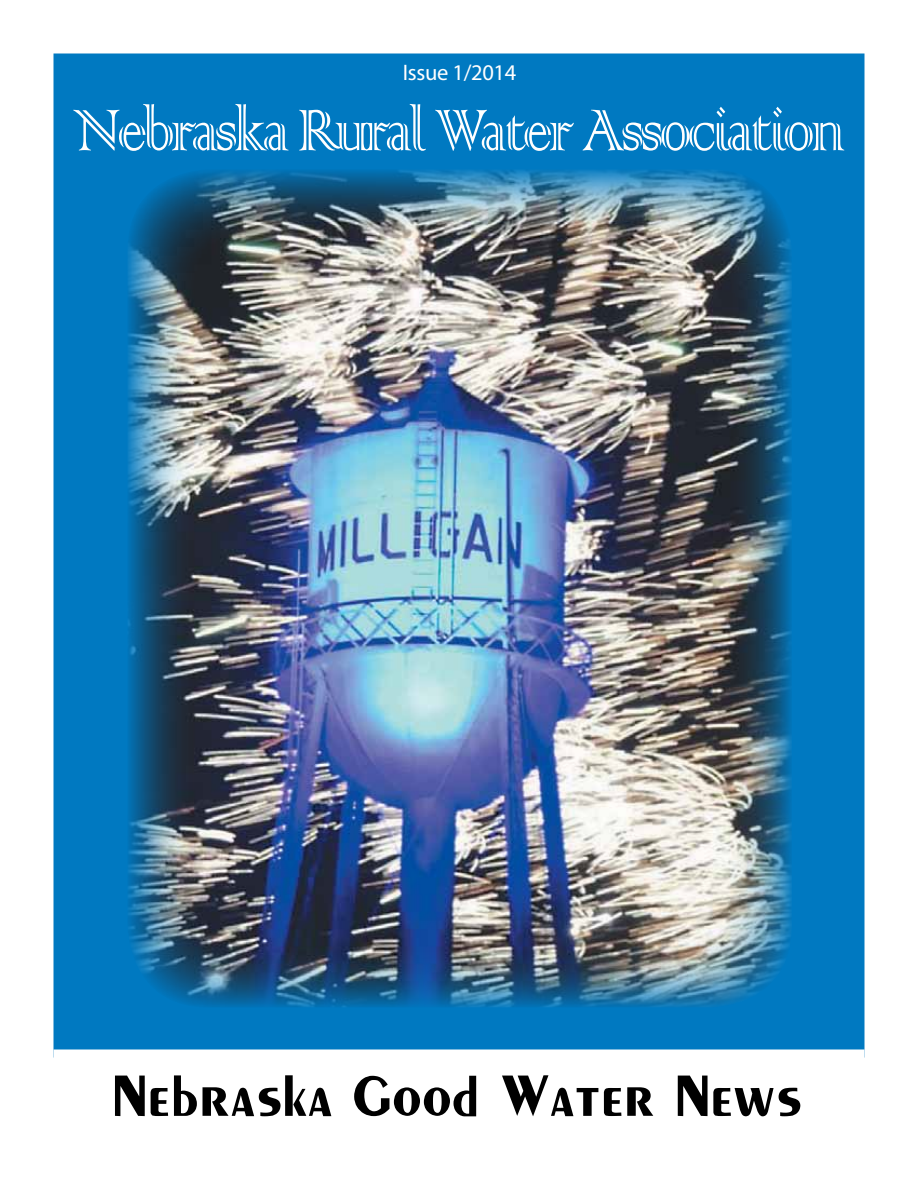
<style>
.page{position:relative;width:918px;height:1188px;background:#fff}
.page>*{position:absolute;margin:0;border:0;box-sizing:border-box;transform-origin:0 0}
.t1{font:77.4px "Colonna";letter-spacing:-.06em;color:#fff;scale:.82 1}
.t2{font:60px "Penultimate";color:#000;scale:.9 1}
.t3{font:22.5px "Myriad Pro";letter-spacing:-.015em;color:#fff}
</style>
<div class="page">
<div style="left:54px;top:54px;width:810px;height:1003px;background:#0079c1"></div>
<img style="left:128px;top:170px;width:664px;height:837px">
<div style="left:54px;top:1050px;width:810px;height:84px;background:#fff"></div>
<p class="t3" style="left:403px;top:59px;width:115px">Issue 1/2014</p>
<p class="t1" style="left:72px;top:79px;width:944px">Nebraska Rural Water Association</p>
<p class="t2" style="left:112px;top:1074px;width:768px">Nebraska Good Water News</p>
</div>
